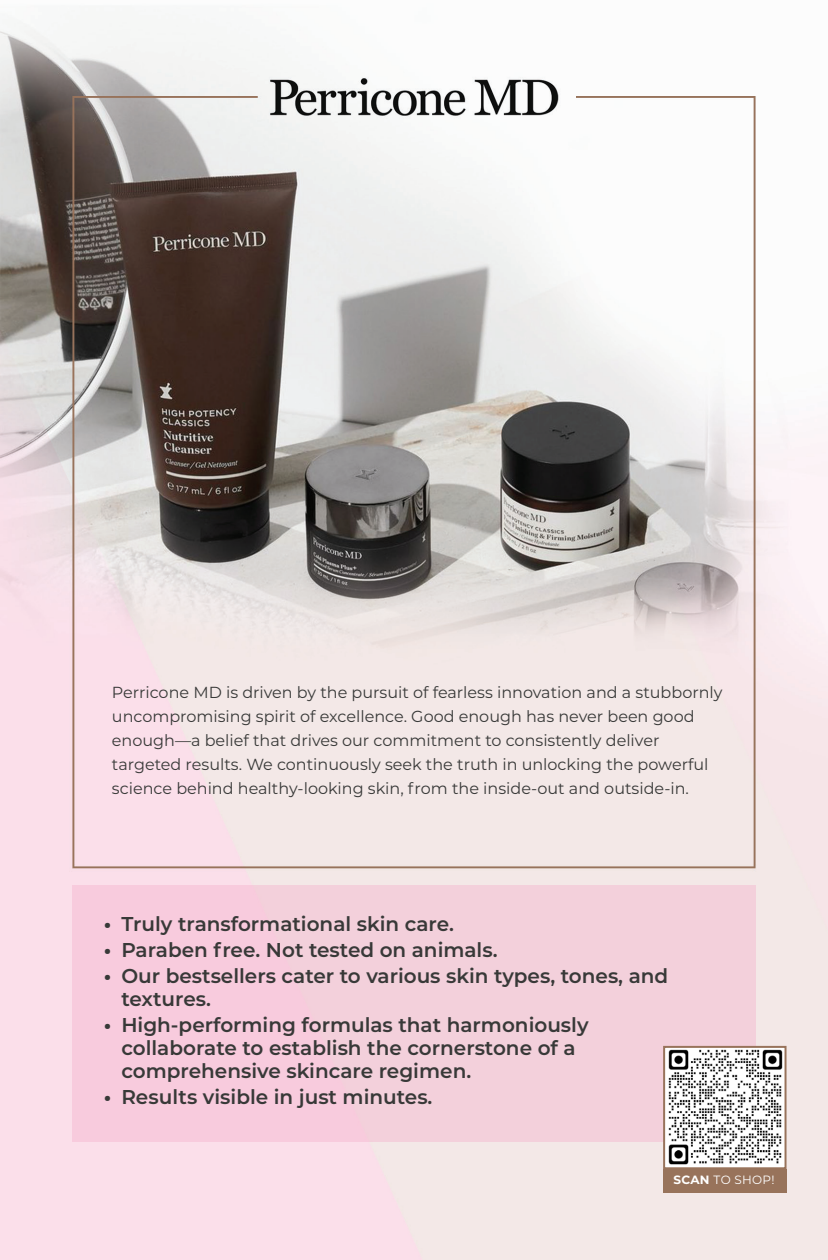
<style>
.page{position:relative;width:828px;height:1260px;background:#fff}
.page>*{position:absolute;margin:0;border:0;box-sizing:border-box;transform-origin:0 0}
.t1{font:600 20px/23px "Montserrat";color:#383938}
.t2{font:16px/24px "Montserrat";color:#383938}
.t3{font:12px "Montserrat";letter-spacing:.025em;color:#fff}
.s1{font-family:"Abril Fatface";font-weight:400}
.s2{font-weight:700}
</style>
<div class="page">
<img style="left:0;top:25px;width:828px;height:1235px">
<div style="left:72px;top:885px;width:684px;height:256px;background:#f3d0db"></div>
<div style="left:663px;top:1169px;width:124px;height:24px;background:#98735b"></div>
<img style="left:666px;top:1049px;width:118px;height:117px">
<div style="left:663px;top:1046px;width:124px;height:123px;border:2px solid #98735b"></div>
<p class="t2" style="left:112px;top:679px;width:612px">Perricone MD is driven by the pursuit of fearless innovation and a stubbornly uncompromising spirit of excellence. Good enough has never been good enough—a belief that drives our commitment to consistently deliver targeted results. We continuously seek the truth in unlocking the powerful science behind healthy-looking skin, from the inside-out and outside-in.</p>
<p class="t1" style="left:103px;top:912px;width:352px"><span class="s1">•</span> Truly transformational skin care.</p>
<p class="t1" style="left:103px;top:938px;width:396px"><span class="s1">•</span> Paraben free. Not tested on animals.</p>
<p class="t1" style="left:121px;top:964px;width:549px;text-indent:-18px"><span class="s1">•</span> Our bestsellers cater to various skin types, tones, and textures.</p>
<p class="t1" style="left:121px;top:1013px;width:469px;text-indent:-18px"><span class="s1">•</span> High-performing formulas that harmoniously collaborate to establish the cornerstone of a comprehensive skincare regimen.</p>
<p class="t1" style="left:103px;top:1085px;width:331px"><span class="s1">•</span> Results visible in just minutes.</p>
<p class="t3" style="left:674px;top:1172px;width:103px"><span class="s2">SCAN</span> TO SHOP!</p>
</div>
